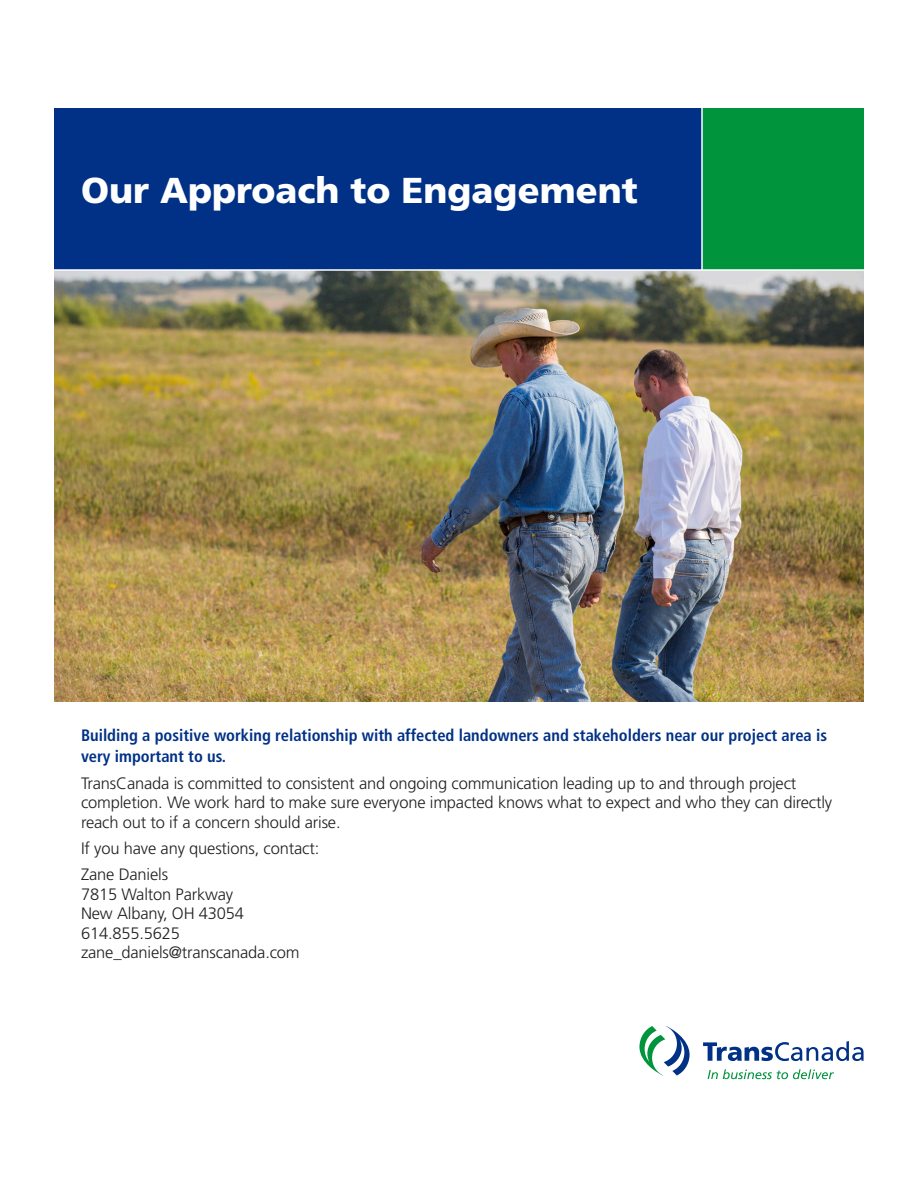
<style>
.page{position:relative;width:918px;height:1188px;background:#fff}
.page>*{position:absolute;margin:0;border:0;box-sizing:border-box;transform-origin:0 0}
.Headline_-_Second_Li{font:900 36px "Frutiger";color:#fff}
.Body{font:300 16.5px/19.5px "Frutiger";letter-spacing:-.01em;color:#231f20}
.Subhead{font:700 condensed 16.5px/21px "Frutiger";color:#003186}
</style>
<div class="page">
<svg style="left:708px;top:1069px;width:126px;height:10px"></svg>
<svg style="left:703px;top:1041px;width:161px;height:20px"></svg>
<svg style="left:639px;top:1026px;width:51px;height:50px"></svg>
<div style="left:702px;top:108px;width:162px;height:162px;background:#00943d"></div>
<div style="left:54px;top:108px;width:648px;height:162px;background:#003186"></div>
<hr style="left:701px;top:108px;width:2px;height:162px;background:#fff">
<img style="left:54px;top:271px;width:810px;height:431px">
<hr style="left:54px;top:269px;width:810px;height:2px;background:#fff">
<p class="Headline_-_Second_Li" style="left:81px;top:169px;width:558px">Our Approach to Engagement</p>
<p class="Subhead" style="left:81px;top:725px;width:748px">Building a positive working relationship with affected landowners and stakeholders near our project area is very important to us.</p>
<p class="Body" style="left:81px;top:773px;width:753px">TransCanada is committed to consistent and ongoing communication leading up to and through project completion. We work hard to make sure everyone impacted knows what to expect and who they can directly reach out to if a concern should arise.</p>
<p class="Body" style="left:81px;top:839px;width:240px">If you have any questions, contact:</p>
<p class="Body" style="left:81px;top:865px;width:220px">Zane Daniels<br>7815 Walton Parkway<br>New Albany, OH 43054<br>614.855.5625 zane_daniels@transcanada.com</p>
</div>
